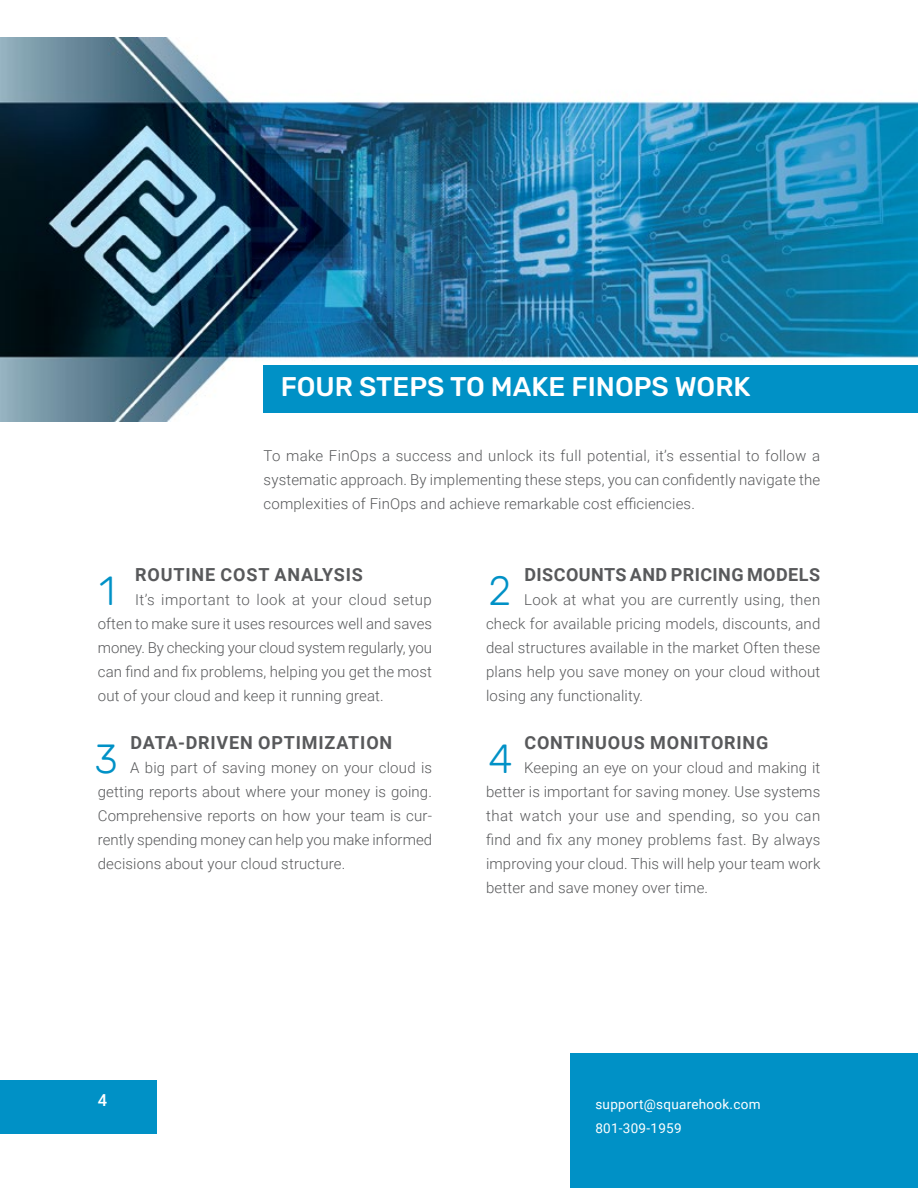
<style>
.page{position:relative;width:918px;height:1188px;background:#fff}
.page>*{position:absolute;margin:0;border:0;box-sizing:border-box;transform-origin:0 0}
.t1{font:300 40.5px "Rubik";color:#0091c6}
.t2{font:500 27px "Rubik";color:#fff}
.t3{font:700 18px "Roboto";letter-spacing:.045em;color:#58595b}
.t4{font:700 18px "Roboto";letter-spacing:.025em;color:#58595b}
.t5{font:500 16.5px "Roboto";color:#fff}
.t6{font:300 15px/24px "Roboto";letter-spacing:.01em;color:#58595b;text-align:justify}
.t7{font:13.5px/24px "Roboto";letter-spacing:.02em;color:#fff}
</style>
<div class="page">
<div style="left:570px;top:1053px;width:348px;height:135px;background:#0091c6"></div>
<div style="left:0;top:1080px;width:157px;height:54px;background:#0091c6"></div>
<img style="left:0;top:37px;width:918px;height:385px">
<div style="left:264px;top:365px;width:654px;height:48px;background:#0091c6"></div>
<h2 class="t2" style="left:281px;top:371px;width:471px">FOUR STEPS TO MAKE FINOPS WORK</h2>
<p class="t6" style="left:264px;top:443px;width:558px">To make FinOps a success and unlock its full potential, it’s essential to follow a systematic approach. By implementing these steps, you can confidently navigate the complexities of FinOps and achieve remarkable cost efficiencies.</p>
<p class="t3" style="left:135px;top:562px;width:229px">ROUTINE COST ANALYSIS</p>
<p class="t6" style="left:98px;top:587px;width:336px;text-indent:37px">It’s important to look at your cloud setup often to make sure it uses resources well and saves money. By checking your cloud system regularly, you can find and fix problems, helping you get the most out of your cloud and keep it running great.</p>
<p class="t3" style="left:131px;top:730px;width:263px">DATA-DRIVEN OPTIMIZATION</p>
<p class="t6" style="left:98px;top:755px;width:336px;text-indent:32px">A big part of saving money on your cloud is getting reports about where your money is going.<br>Comprehensive reports on how your team is cur&shy;rently spending money can help you make informed decisions about your cloud structure.</p>
<p class="t4" style="left:525px;top:562px;width:297px">DISCOUNTS AND PRICING MODELS</p>
<p class="t6" style="left:486px;top:587px;width:336px;text-indent:38px">Look at what you are currently using, then check for available pricing models, discounts, and deal structures available in the market Often these plans help you save money on your cloud without losing any functionality.</p>
<p class="t3" style="left:525px;top:730px;width:245px">CONTINUOUS MONITORING</p>
<p class="t6" style="left:486px;top:755px;width:336px;text-indent:38px">Keeping an eye on your cloud and making it better is important for saving money. Use systems that watch your use and spending, so you can find and fix any money problems fast. By always improving your cloud. This will help your team work better and save money over time.</p>
<h1 class="t1" style="left:99px;top:568px;width:18px">1</h1>
<h1 class="t1" style="left:488px;top:568px;width:24px">2</h1>
<h1 class="t1" style="left:94px;top:736px;width:25px">3</h1>
<h1 class="t1" style="left:488px;top:736px;width:26px">4</h1>
<p class="t5" style="left:98px;top:1088px;width:11px">4</p>
<p class="t7" style="left:595px;top:1091px;width:167px">support@squarehook.com<br>801-309-1959</p>
</div>
